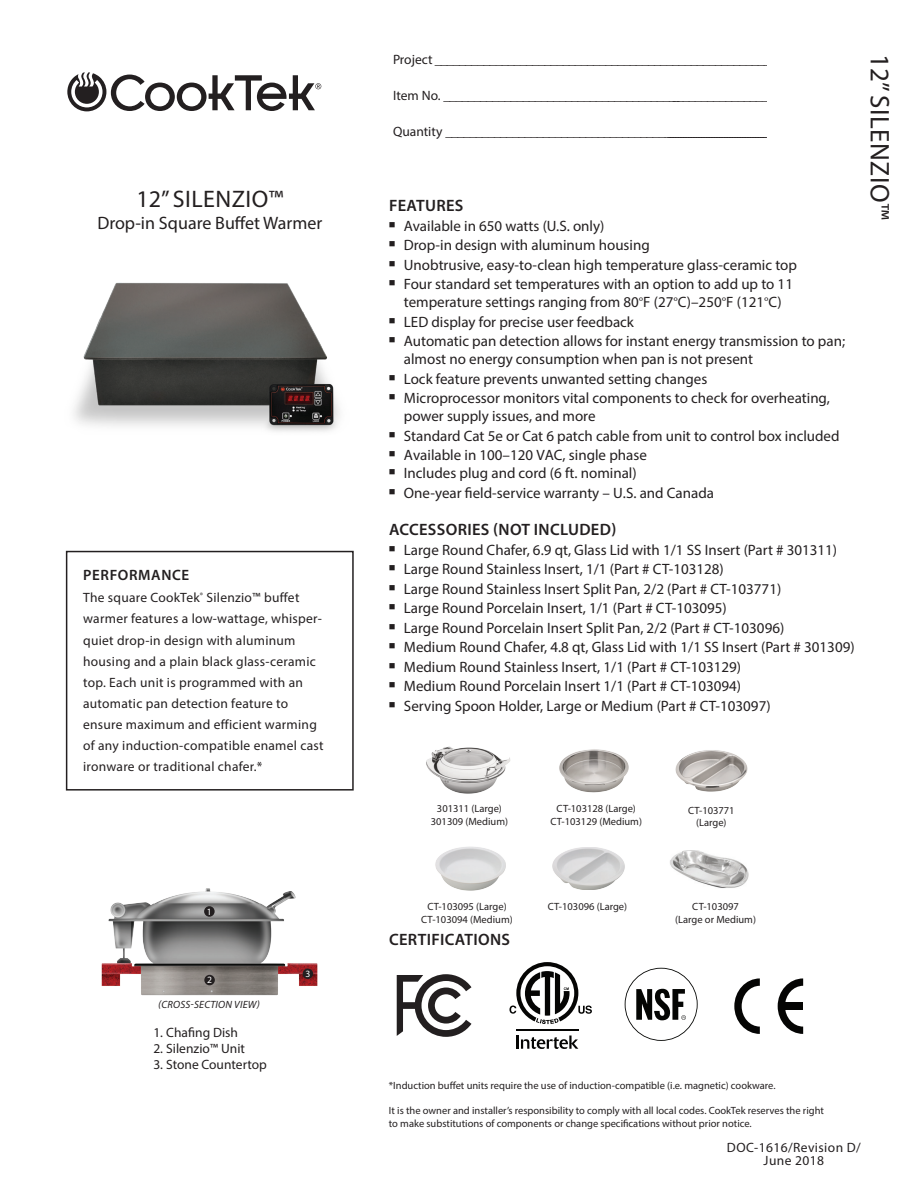
<style>
.page{position:relative;width:918px;height:1188px;background:#fff}
.page>*{position:absolute;margin:0;border:0;box-sizing:border-box;transform-origin:0 0}
.t1{font:27px "Myriad Pro";letter-spacing:.02em;color:#231f20}
.t2{font:24px "Myriad Pro";letter-spacing:.02em;color:#231f20}
.t3{font:18px "Myriad Pro";color:#231f20}
.t4{font:600 16.5px "Myriad Pro";letter-spacing:.02em;color:#231f20}
.t5{font:15px/18px "Myriad Pro";color:#231f20}
.t6{font:600 15px "Myriad Pro";color:#231f20}
.t7{font:13.5px/21px "Myriad Pro";letter-spacing:.02em;color:#231f20;text-align:center}
.t8{font:13.5px "Myriad Pro";color:#231f20}
.t9{font:13.5px "Myriad Pro";letter-spacing:-.005em;color:#231f20}
.t10{font:10.5px/12.6px "Myriad Pro";color:#231f20;text-align:center}
.t11{font:italic 10.5px "Myriad Pro";letter-spacing:.02em;color:#231f20}
.t12{font:9.6px "Myriad Pro";color:#fff}
.s1{font-family:"Adobe Garamond Pro"}
</style>
<div class="page">
<svg style="left:67px;top:72px;width:254px;height:39px"></svg>
<svg style="left:516px;top:1036px;width:62px;height:13px"></svg>
<hr style="left:516px;top:1029px;width:62px;height:1px;background:#050504">
<svg style="left:509px;top:962px;width:83px;height:62px"></svg>
<svg style="left:734px;top:978px;width:26px;height:56px"></svg>
<svg style="left:778px;top:978px;width:25px;height:56px"></svg>
<div style="left:782px;top:1003px;width:21px;height:7px;background:#050504"></div>
<svg style="left:625px;top:968px;width:73px;height:73px"></svg>
<svg style="left:397px;top:974px;width:74px;height:63px"></svg>
<img style="left:101px;top:889px;width:217px;height:107px">
<div style="left:66px;top:551px;width:288px;height:240px;border:2px solid #231f20"></div>
<div style="left:204px;top:975px;width:11px;height:10px;background:#231f20;border-radius:50%"></div>
<div style="left:303px;top:969px;width:10px;height:10px;background:#231f20;border-radius:50%"></div>
<div style="left:204px;top:906px;width:11px;height:11px;background:#231f20;border-radius:50%"></div>
<img style="left:73px;top:282px;width:267px;height:150px">
<img style="left:426px;top:746px;width:85px;height:48px">
<img style="left:435px;top:847px;width:71px;height:43px">
<img style="left:553px;top:848px;width:72px;height:42px">
<img style="left:559px;top:749px;width:70px;height:44px">
<img style="left:676px;top:750px;width:72px;height:41px">
<img style="left:670px;top:850px;width:79px;height:38px">
<h2 class="t2" style="left:137px;top:184px;width:148px">12” silenzio™</h2>
<p class="t3" style="left:97px;top:212px;width:227px">Drop-in Square Buffet Warmer</p>
<p class="t6" style="left:83px;top:565px;width:79px">PERFORMANCE</p>
<p class="t7" style="left:83px;top:587px;width:242px;text-align:left">The square CookTek<sup>®</sup> Silenzio™ buffet warmer features a low-wattage, whisper&shy;quiet drop-in design with aluminum housing and a plain black glass-ceramic top. Each unit is programmed with an automatic pan detection feature to ensure maximum and efficient warming of any induction-compatible enamel cast ironware or traditional chafer.*</p>
<p class="t12" style="left:207px;top:905px;width:6px">1</p>
<p class="t12" style="left:207px;top:974px;width:6px">2</p>
<p class="t11" style="left:158px;top:998px;width:103px">(CROSS-SECTION VIEW)</p>
<p class="t8" style="left:153px;top:1024px;width:86px">1. Chafing Dish</p>
<p class="t8" style="left:153px;top:1040px;width:93px">2. Silenzio™ Unit</p>
<p class="t9" style="left:153px;top:1056px;width:115px">3. Stone Countertop</p>
<p class="t12" style="left:306px;top:968px;width:6px">3</p>
<p class="t7" style="left:393px;top:49px;width:379px">Project _______________________________________________________</p>
<p class="t7" style="left:393px;top:85px;width:377px">Item No. ______________________________________________________</p>
<p class="t8" style="left:393px;top:123px;width:378px">Quantity ___________________________________________________________________________</p>
<p class="t4" style="left:389px;top:195px;width:76px">FEATURES</p>
<p class="t5" style="left:389px;top:216px;width:217px">■ Available in 650 watts (U.S. only)</p>
<p class="t5" style="left:389px;top:236px;width:262px">■ Drop-in design with aluminum housing</p>
<p class="t5" style="left:389px;top:255px;width:410px">■ Unobtrusive, easy-to-clean high temperature glass-ceramic top</p>
<p class="t5" style="left:389px;top:275px;width:406px;text-align:center">■ Four standard set temperatures with an option to add up to 11 temperature settings ranging from 80<span class="s1">°</span>F (27<span class="s1">°</span>C)–250<span class="s1">°</span>F (121<span class="s1">°</span>C)</p>
<p class="t5" style="left:389px;top:312px;width:247px">■ LED display for precise user feedback</p>
<p class="t5" style="left:404px;top:332px;width:443px;text-indent:-15px">■ Automatic pan detection allows for instant energy transmission to pan; almost no energy consumption when pan is not present</p>
<p class="t5" style="left:389px;top:369px;width:320px">■ Lock feature prevents unwanted setting changes</p>
<p class="t5" style="left:404px;top:389px;width:428px;text-indent:-15px">■ Microprocessor monitors vital components to check for overheating, power supply issues, and more</p>
<p class="t5" style="left:389px;top:426px;width:452px">■ Standard Cat 5e or Cat 6 patch cable from unit to control box included</p>
<p class="t5" style="left:389px;top:446px;width:260px">■ Available in 100–120 VAC, single phase</p>
<p class="t5" style="left:389px;top:464px;width:249px">■ Includes plug and cord (6 ft. nominal)</p>
<p class="t5" style="left:389px;top:483px;width:327px">■ One-year field-service warranty – U.S. and Canada</p>
<p class="t4" style="left:389px;top:519px;width:229px">ACCESSORIES (NOT INCLUDED)</p>
<p class="t5" style="left:389px;top:541px;width:450px">■ Large Round Chafer, 6.9 qt, Glass Lid with 1/1 SS Insert (Part # 301311)</p>
<p class="t5" style="left:389px;top:560px;width:336px">■ Large Round Stainless Insert, 1/1 (Part # CT-103128)</p>
<p class="t5" style="left:389px;top:580px;width:394px">■ Large Round Stainless Insert Split Pan, 2/2 (Part # CT-103771)</p>
<p class="t5" style="left:389px;top:599px;width:339px">■ Large Round Porcelain Insert, 1/1 (Part # CT-103095)</p>
<p class="t5" style="left:389px;top:619px;width:397px">■ Large Round Porcelain Insert Split Pan, 2/2 (Part # CT-103096)</p>
<p class="t5" style="left:389px;top:638px;width:467px">■ Medium Round Chafer, 4.8 qt, Glass Lid with 1/1 SS Insert (Part # 301309)</p>
<p class="t5" style="left:389px;top:658px;width:354px">■ Medium Round Stainless Insert, 1/1 (Part # CT-103129)</p>
<p class="t5" style="left:389px;top:677px;width:354px">■ Medium Round Porcelain Insert 1/1 (Part # CT-103094)</p>
<p class="t5" style="left:389px;top:697px;width:383px">■ Serving Spoon Holder, Large or Medium (Part # CT-103097)</p>
<h1 class="t1" style="left:896px;top:54px;width:167px;rotate:90deg">12” silenzio™</h1>
<p class="t10" style="left:431px;top:802px;width:79px">301311 (Large)<br>301309 (Medium)</p>
<p class="t10" style="left:421px;top:900px;width:93px">CT-103095 (Large)<br>CT-103094 (Medium)</p>
<p class="t4" style="left:389px;top:929px;width:10px">CERTI</p>
<p class="t4" style="left:431px;top:929px;width:19px">FICATIONS</p>
<p class="t10" style="left:551px;top:802px;width:93px">CT-103128 (Large)<br>CT-103129 (Medium)</p>
<p class="t10" style="left:548px;top:900px;width:81px">CT-103096 (Large)</p>
<p class="t10" style="left:688px;top:804px;width:48px">CT-103771 (Large)</p>
<p class="t10" style="left:675px;top:900px;width:82px">CT-103097<br>(Large or Medium)</p>
<p class="t10" style="left:389px;top:1079px;width:388px">*Induction buffet units require the use of induction-compatible (i.e. magnetic) cookware.</p>
<p class="t10" style="left:389px;top:1104px;width:437px;text-align:left">It is the owner and installer’s responsibility to comply with all local codes. CookTek reserves the right to make substitutions of components or change specifications without prior notice.</p>
<p class="t7" style="left:727px;top:1140px;width:135px;line-height:13.5px">DOC-1616/Revision D/<br>June 2018</p>
</div>
